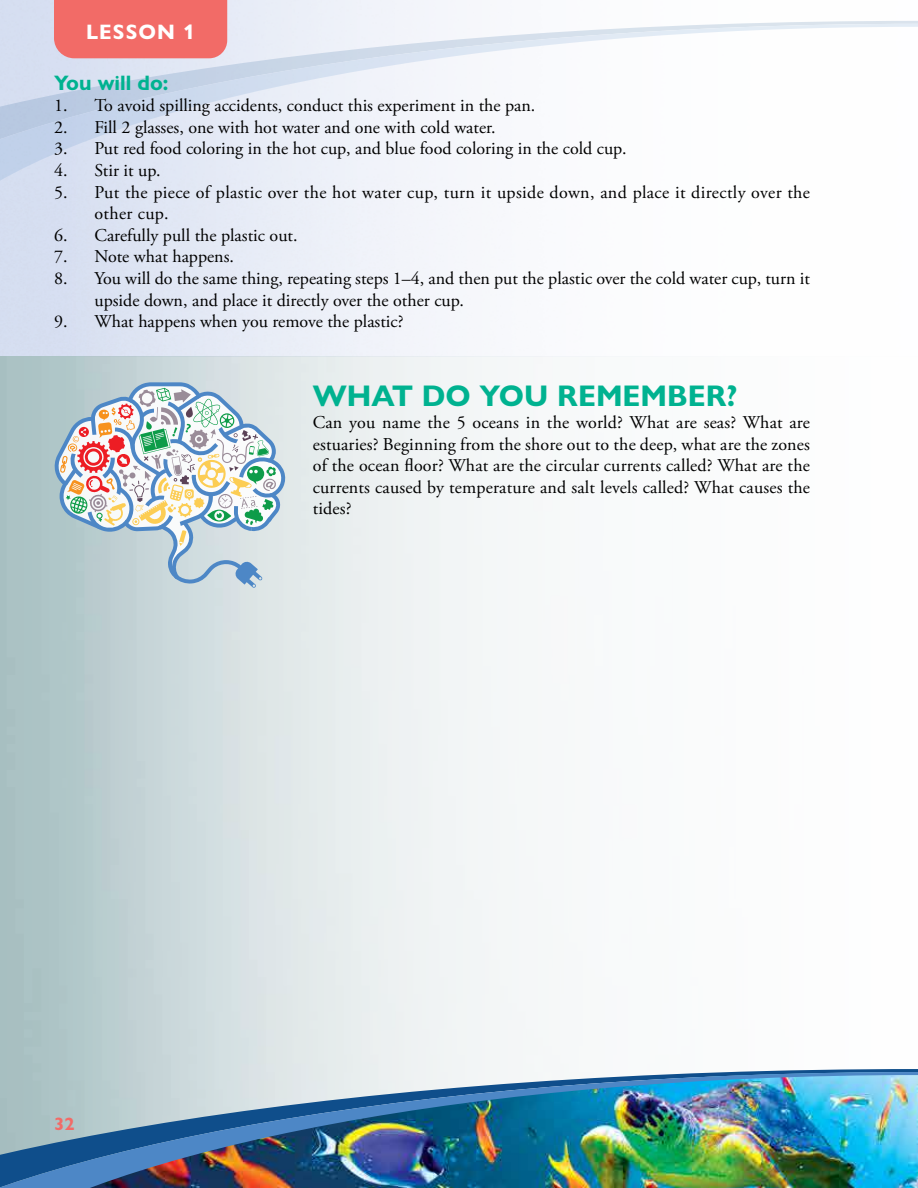
<style>
.page{position:relative;width:918px;height:1188px;background:#fff}
.page>*{position:absolute;margin:0;border:0;box-sizing:border-box;transform-origin:0 0}
.t1{font:700 30px "Gill Sans Nova";color:#00b290}
.t2{font:700 21px "Gill Sans Nova";color:#00b290}
.t3{font:700 21px "Gill Sans Nova";letter-spacing:.05em;color:#fff}
.t4{font:18px/21.6px "Adobe Garamond Pro";color:#000}
.t5{font:18px/21.6px "Adobe Garamond Pro";letter-spacing:.02em;color:#000}
.t6{font:700 18px "Gill Sans Nova";color:#f26b67}
</style>
<div class="page">
<svg style="left:0;top:24px;width:918px;height:177px"></svg>
<svg style="left:54px;top:382px;width:232px;height:206px"></svg>
<svg style="left:0;top:1069px;width:918px;height:3px"></svg>
<img style="left:0;top:1072px;width:918px;height:116px">
<div style="left:54px;top:0;width:173px;height:58px;background:#f26b67"></div>
<p class="t3" style="left:86px;top:19px;width:111px">LESSON 1</p>
<p class="t2" style="left:54px;top:69px;width:116px">You will do:</p>
<p class="t4" style="left:54px;top:95px;width:483px">1. To avoid spilling accidents, conduct this experiment in the pan.</p>
<p class="t4" style="left:54px;top:117px;width:443px">2. Fill 2 glasses, one with hot water and one with cold water.</p>
<p class="t4" style="left:54px;top:138px;width:574px">3. Put red food coloring in the hot cup, and blue food coloring in the cold cup.</p>
<p class="t4" style="left:54px;top:160px;width:108px">4. Stir it up.</p>
<p class="t5" style="left:94px;top:182px;width:717px;text-indent:-40px">5. Put the piece of plastic over the hot water cup, turn it upside down, and place it directly over the other cup.</p>
<p class="t4" style="left:54px;top:225px;width:245px">6. Carefully pull the plastic out.</p>
<p class="t4" style="left:54px;top:246px;width:182px">7. Note what happens.</p>
<p class="t4" style="left:94px;top:268px;width:717px;text-indent:-40px">8. You will do the same thing, repeating steps 1–4, and then put the plastic over the cold water cup, turn it upside down, and place it directly over the other cup.</p>
<p class="t4" style="left:54px;top:311px;width:351px">9. What happens when you remove the plastic?</p>
<h1 class="t1" style="left:313px;top:378px;width:426px">WHAT DO YOU REMEMBER?</h1>
<p class="t4" style="left:313px;top:412px;width:499px;text-align:justify">Can you name the 5 oceans in the world? What are seas? What are estuaries? Beginning from the shore out to the deep, what are the zones of the ocean floor? What are the circular currents called? What are the currents caused by temperature and salt levels called? What causes the tides?</p>
<p class="t6" style="left:54px;top:1113px;width:22px">32</p>
</div>
